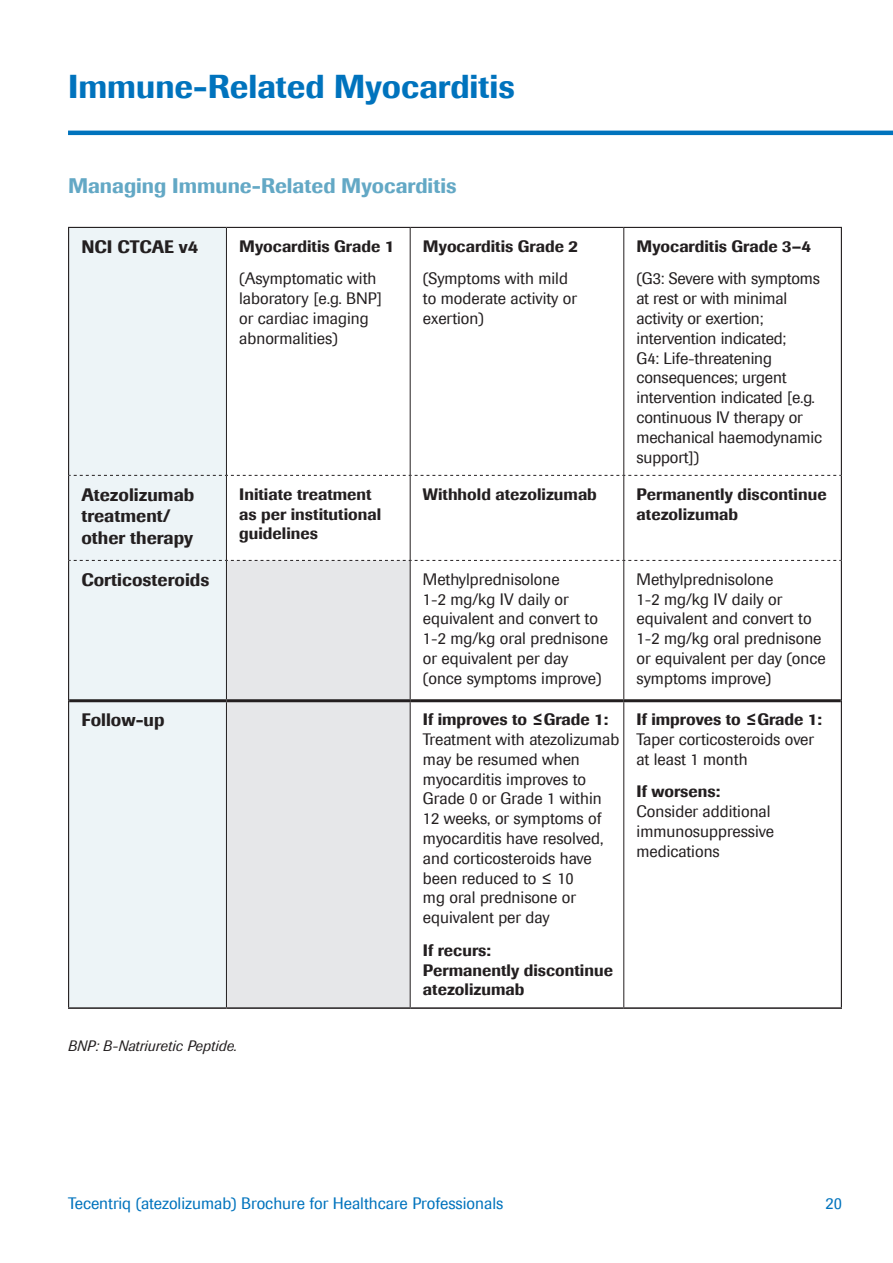
<style>
.page{position:relative;width:893px;height:1263px;background:#fff}
.page>*{position:absolute;margin:0;border:0;box-sizing:border-box;transform-origin:0 0}
.Main_heading{font:500 33px "Imago";color:#0073bd}
._3rd_heading{font:500 21px "Imago";color:#63a8c5}
.table_header_left_al{font:500 18px/21.6px "Imago";color:#231f20}
.table_body{font:16.5px/19.8px "Imago";color:#231f20}
.table_body-2{font:500 16.5px/19.8px "Imago";color:#231f20}
.t1{font:16.5px "Imago";color:#0073bd}
.footnote{font:italic 15px "Imago";color:#231f20}
.s1{font-weight:500}
</style>
<div class="page">
<hr style="left:68px;top:131px;width:825px;height:4px;background:#0073bd">
<div style="left:69px;top:228px;width:157px;height:779px;background:#edf4f7"></div>
<div style="left:227px;top:561px;width:183px;height:446px;background:#e6e7e9"></div>
<hr style="left:68px;top:228px;width:1px;height:247px;background:#231f20">
<hr style="left:68px;top:227px;width:158px;height:1px;background:#231f20">
<hr style="left:226px;top:228px;width:1px;height:247px;background:#231f20">
<hr style="left:226px;top:227px;width:184px;height:1px;background:#231f20">
<hr style="left:410px;top:227px;width:214px;height:1px;background:#231f20">
<hr style="left:410px;top:228px;width:1px;height:247px;background:#231f20">
<hr style="left:623px;top:228px;width:1px;height:247px;background:#231f20">
<hr style="left:624px;top:227px;width:218px;height:1px;background:#231f20">
<hr style="left:841px;top:228px;width:1px;height:247px;background:#231f20">
<hr style="left:68px;top:475px;width:1px;height:85px;background:#231f20">
<hr style="left:226px;top:476px;width:1px;height:84px;background:#231f20">
<hr style="left:410px;top:476px;width:1px;height:84px;background:#231f20">
<hr style="left:623px;top:476px;width:1px;height:84px;background:#231f20">
<hr style="left:841px;top:475px;width:1px;height:85px;background:#231f20">
<hr style="left:68px;top:560px;width:1px;height:141px;background:#231f20">
<hr style="left:226px;top:561px;width:1px;height:138px;background:#231f20">
<hr style="left:410px;top:561px;width:1px;height:138px;background:#231f20">
<hr style="left:623px;top:561px;width:1px;height:138px;background:#231f20">
<hr style="left:841px;top:560px;width:1px;height:141px;background:#231f20">
<hr style="left:68px;top:701px;width:1px;height:306px;background:#231f20">
<hr style="left:226px;top:702px;width:1px;height:305px;background:#231f20">
<hr style="left:410px;top:702px;width:1px;height:305px;background:#231f20">
<hr style="left:623px;top:702px;width:1px;height:305px;background:#231f20">
<hr style="left:841px;top:701px;width:1px;height:306px;background:#231f20">
<svg style="left:69px;top:475px;width:772px;height:1px"></svg>
<svg style="left:69px;top:560px;width:772px;height:1px"></svg>
<hr style="left:68px;top:1007px;width:158px;height:2px;background:#231f20">
<hr style="left:69px;top:699px;width:157px;height:3px;background:#231f20">
<hr style="left:226px;top:699px;width:184px;height:3px;background:#231f20">
<hr style="left:410px;top:699px;width:214px;height:3px;background:#231f20">
<hr style="left:624px;top:699px;width:217px;height:3px;background:#231f20">
<hr style="left:226px;top:1007px;width:184px;height:2px;background:#231f20">
<hr style="left:410px;top:1007px;width:214px;height:2px;background:#231f20">
<hr style="left:624px;top:1007px;width:218px;height:2px;background:#231f20">
<p class="Main_heading" style="left:68px;top:65px;width:448px">Immune-Related Myocarditis</p>
<p class="_3rd_heading" style="left:68px;top:172px;width:390px">Managing Immune-Related Myocarditis</p>
<p class="table_header_left_al" style="left:81px;top:236px;width:119px">NCI CTCAE v4</p>
<p class="table_body-2" style="left:239px;top:236px;width:157px">Myocarditis Grade 1</p>
<p class="table_body" style="left:239px;top:269px;width:145px">(Asymptomatic with laboratory [e.g. BNP] or cardiac imaging abnormalities)</p>
<p class="table_body-2" style="left:423px;top:236px;width:157px">Myocarditis Grade 2</p>
<p class="table_body" style="left:423px;top:269px;width:156px">(Symptoms with mild to moderate activity or exertion)</p>
<p class="table_body-2" style="left:637px;top:236px;width:176px">Myocarditis Grade 3–4</p>
<p class="table_body" style="left:637px;top:269px;width:187px">(G3: Severe with symptoms at rest or with minimal activity or exertion; intervention indicated;<br>G4: Life-threatening consequences; urgent intervention indicated [e.g. continuous IV therapy or mechanical haemodynamic support])</p>
<p class="table_header_left_al" style="left:81px;top:483px;width:114px">Atezolizumab treatment/ other therapy</p>
<p class="table_body-2" style="left:239px;top:484px;width:143px">Initiate treatment as per institutional guidelines</p>
<p class="table_body-2" style="left:423px;top:484px;width:175px">Withhold atezolizumab</p>
<p class="table_body-2" style="left:637px;top:484px;width:192px">Permanently discontinue atezolizumab</p>
<p class="table_header_left_al" style="left:81px;top:569px;width:130px">Corticosteroids</p>
<p class="table_body" style="left:423px;top:569px;width:186px">Methylprednisolone<br>1-2 mg/kg IV daily or equivalent and convert to<br>1-2 mg/kg oral prednisone or equivalent per day (once symptoms improve)</p>
<p class="table_body" style="left:637px;top:569px;width:191px">Methylprednisolone<br>1-2 mg/kg IV daily or equivalent and convert to<br>1-2 mg/kg oral prednisone or equivalent per day (once symptoms improve)</p>
<p class="table_header_left_al" style="left:81px;top:709px;width:85px">Follow-up</p>
<p class="table_body" style="left:423px;top:709px;width:198px"><span class="s1">If improves to ≤Grade 1:<br></span>Treatment with atezolizumab may be resumed when myocarditis improves to<br>Grade 0 or Grade 1 within<br>12 weeks, or symptoms of myocarditis have resolved, and corticosteroids have been reduced to ≤ 10<br>mg oral prednisone or equivalent per day</p>
<p class="table_body-2" style="left:423px;top:940px;width:192px">If recurs:<br>Permanently discontinue atezolizumab</p>
<p class="table_body" style="left:637px;top:709px;width:187px"><span class="s1">If improves to ≤Grade 1:<br></span>Taper corticosteroids over at least 1 month</p>
<p class="table_body" style="left:637px;top:781px;width:139px"><span class="s1">If worsens:<br></span>Consider additional immunosuppressive medications</p>
<p class="footnote" style="left:68px;top:1036px;width:171px">BNP: B-Natriuretic Peptide.</p>
<p class="t1" style="left:68px;top:1192px;width:437px">Tecentriq (atezolizumab) Brochure for Healthcare Professionals</p>
<p class="t1" style="left:825px;top:1192px;width:18px">20</p>
</div>
